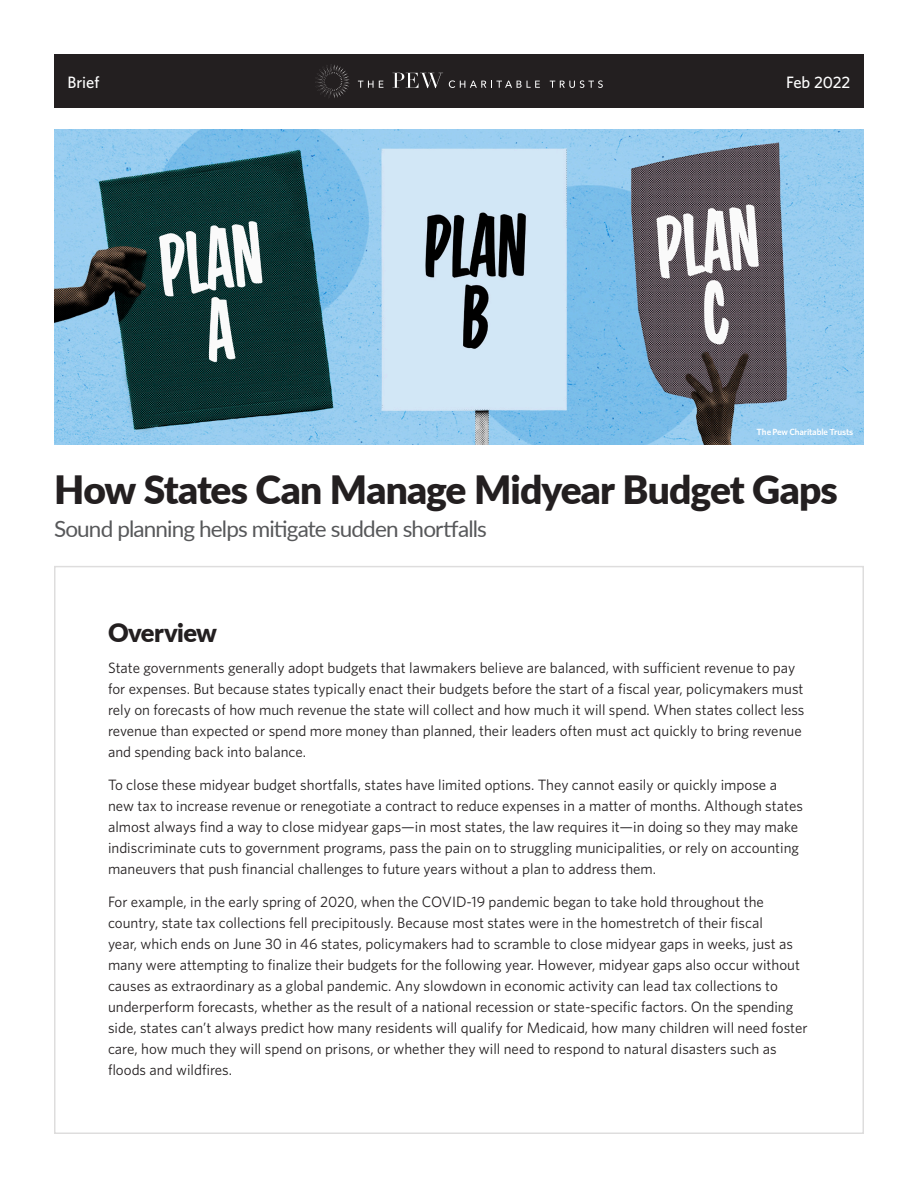
<style>
.page{position:relative;width:918px;height:1188px;background:#fff}
.page>*{position:absolute;margin:0;border:0;box-sizing:border-box;transform-origin:0 0}
.Main_Title{font:900 39px "Lato";letter-spacing:-.025em;color:#231f20}
.t1{font:900 25.5px "Lato";letter-spacing:-.025em;color:#231f20}
.Main_Title_Subhead{font:22.5px "Lato";letter-spacing:-.04em;color:#57585a}
.t2{font:500 16.5px "Whitney";color:#fff}
.Body{font:15px/21px "Whitney";color:#231f20}
.Photo_credit{font:600 9px "Whitney";letter-spacing:-.01em;color:#fff}
</style>
<div class="page">
<div style="left:54px;top:54px;width:810px;height:54px;background:#231f20"></div>
<svg style="left:315px;top:64px;width:35px;height:34px"></svg>
<svg style="left:358px;top:81px;width:25px;height:7px"></svg>
<svg style="left:449px;top:80px;width:91px;height:8px"></svg>
<svg style="left:550px;top:80px;width:53px;height:8px"></svg>
<svg style="left:392px;top:73px;width:51px;height:15px"></svg>
<img style="left:54px;top:129px;width:810px;height:316px">
<p class="t2" style="left:67px;top:71px;width:34px">Brief</p>
<p class="t2" style="left:786px;top:71px;width:66px">Feb 2022</p>
<p class="Photo_credit" style="left:757px;top:426px;width:98px">The Pew Charitable Trusts</p>
<p class="Main_Title" style="left:54px;top:461px;width:785px">How States Can Manage Midyear Budget Gaps</p>
<p class="Main_Title_Subhead" style="left:54px;top:513px;width:434px">Sound planning helps mitigate sudden shortfalls</p>
<h1 class="t1" style="left:108px;top:613px;width:111px">Overview</h1>
<p class="Body" style="left:108px;top:657px;width:698px">State governments generally adopt budgets that lawmakers believe are balanced, with sufficient revenue to pay for expenses. But because states typically enact their budgets before the start of a fiscal year, policymakers must rely on forecasts of how much revenue the state will collect and how much it will spend. When states collect less revenue than expected or spend more money than planned, their leaders often must act quickly to bring revenue and spending back into balance.</p>
<p class="Body" style="left:108px;top:774px;width:696px">To close these midyear budget shortfalls, states have limited options. They cannot easily or quickly impose a new tax to increase revenue or renegotiate a contract to reduce expenses in a matter of months. Although states almost always find a way to close midyear gaps—in most states, the law requires it—in doing so they may make indiscriminate cuts to government programs, pass the pain on to struggling municipalities, or rely on accounting maneuvers that push financial challenges to future years without a plan to address them.</p>
<p class="Body" style="left:108px;top:891px;width:701px">For example, in the early spring of 2020, when the COVID-19 pandemic began to take hold throughout the country, state tax collections fell precipitously. Because most states were in the homestretch of their fiscal<br>year, which ends on June 30 in 46 states, policymakers had to scramble to close midyear gaps in weeks, just as many were attempting to finalize their budgets for the following year. However, midyear gaps also occur without causes as extraordinary as a global pandemic. Any slowdown in economic activity can lead tax collections to underperform forecasts, whether as the result of a national recession or state-specific factors. On the spending side, states can’t always predict how many residents will qualify for Medicaid, how many children will need foster care, how much they will spend on prisons, or whether they will need to respond to natural disasters such as floods and wildfires.</p>
</div>
